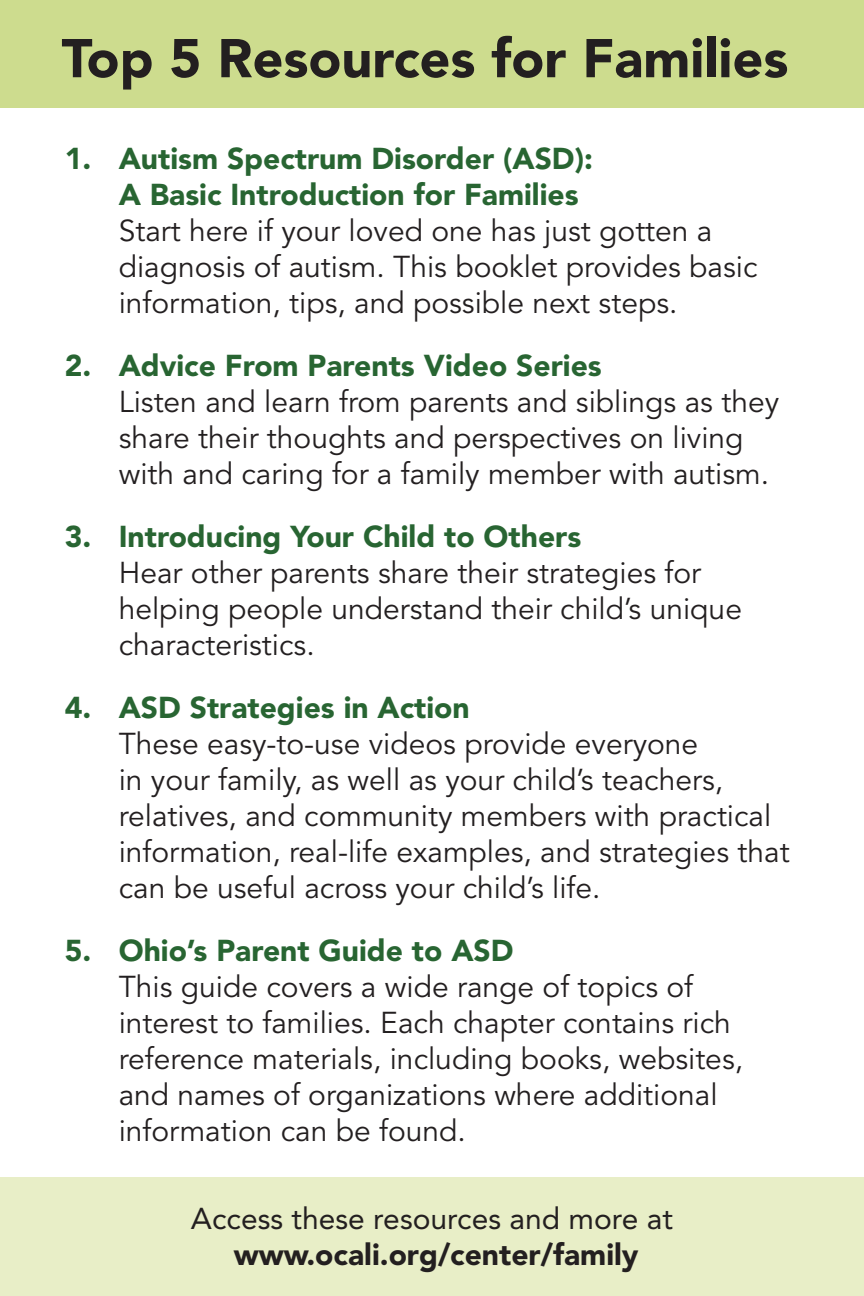
<style>
.page{position:relative;width:864px;height:1296px;background:#fff}
.page>*{position:absolute;margin:0;border:0;box-sizing:border-box;transform-origin:0 0}
.t1{font:900 54px "Avenir LT Std";color:#231f20}
.t2{font:30px/36px "Avenir LT Std";color:#231f20}
.t3{font:30px/36px "Avenir LT Std";color:#231f20;text-align:center}
.s1{font-weight:900;color:#286532}
.s2{font-weight:900}
</style>
<div class="page">
<div style="left:0;top:0;width:864px;height:108px;background:#cddc8e"></div>
<div style="left:0;top:1177px;width:864px;height:119px;background:#e8eec7"></div>
<p class="t1" style="left:62px;top:26px;width:728px">Top 5 Resources for Families</p>
<p class="t2" style="left:119px;top:142px;width:640px;text-indent:-54px"><span class="s1">1. Autism Spectrum Disorder (ASD):<br>A Basic Introduction for Families<br></span>Start here if your loved one has just gotten a diagnosis of autism. This booklet provides basic information, tips, and possible next steps.</p>
<p class="t2" style="left:119px;top:349px;width:662px;text-indent:-54px"><span class="s1">2. Advice From Parents Video Series<br></span>Listen and learn from parents and siblings as they share their thoughts and perspectives on living with and caring for a family member with autism.</p>
<p class="t2" style="left:119px;top:520px;width:625px;text-indent:-54px"><span class="s1">3. Introducing Your Child to Others<br></span>Hear other parents share their strategies for helping people understand their child’s unique characteristics.</p>
<p class="t2" style="left:119px;top:691px;width:672px;text-indent:-54px"><span class="s1">4. ASD Strategies in Action<br></span>These easy-to-use videos provide everyone<br>in your family, as well as your child’s teachers, relatives, and community members with practical information, real-life examples, and strategies that can be useful across your child’s life.</p>
<p class="t2" style="left:119px;top:934px;width:626px;text-indent:-54px"><span class="s1">5. Ohio’s Parent Guide to ASD<br></span>This guide covers a wide range of topics of interest to families. Each chapter contains rich reference materials, including books, websites, and names of organizations where additional information can be found.</p>
<p class="t3" style="left:191px;top:1201px;width:484px">Access these resources and more at <span class="s2">www.ocali.org/center/family</span></p>
</div>
